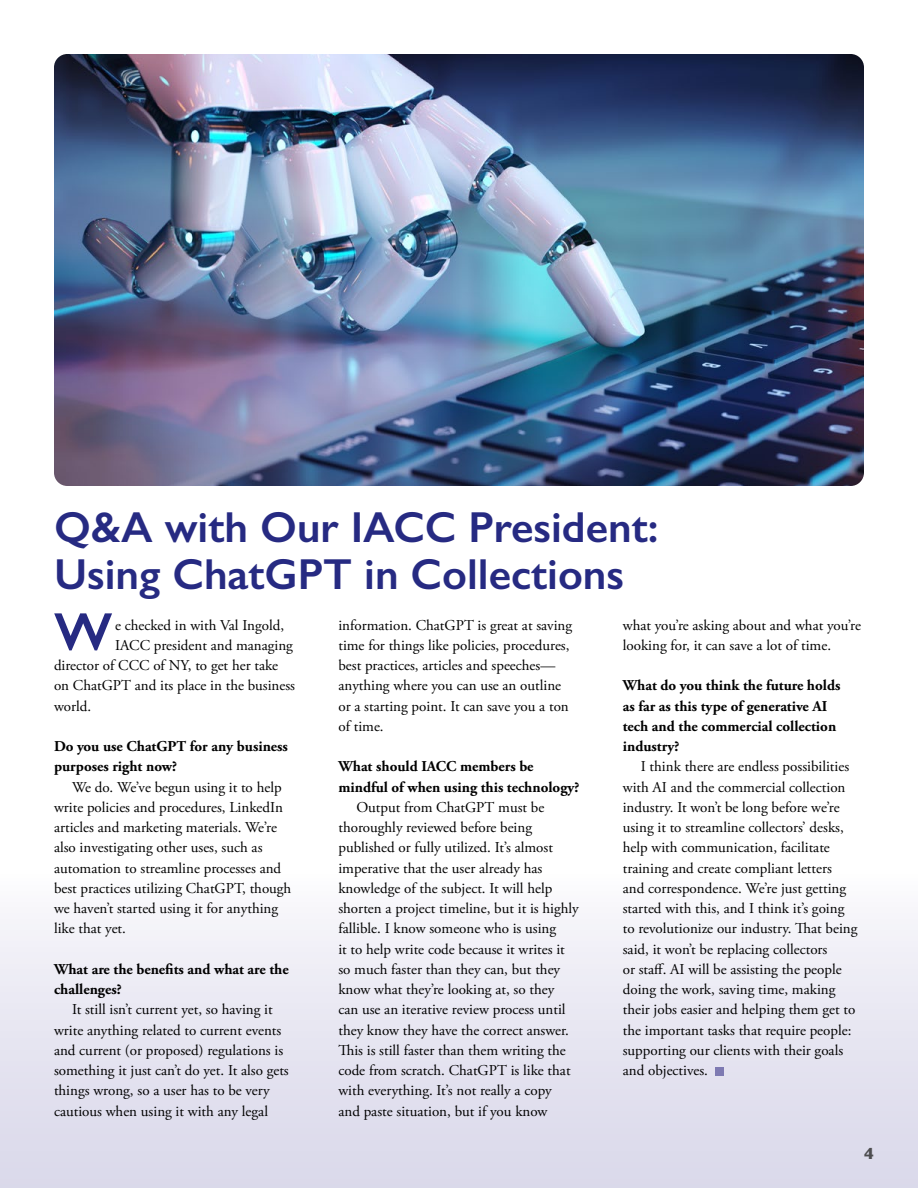
<style>
.page{position:relative;width:918px;height:1188px;background:#fff}
.page>*{position:absolute;margin:0;border:0;box-sizing:border-box;transform-origin:0 0}
.Body_P1{font:600 53.55px "Gill Sans";color:#262a82}
.Headline{font:600 43.5px/46.5px "Gill Sans";color:#262a82}
.t1{font:700 16.5px "Gill Sans";color:#4d4d4f}
.Body{font:15px/20.2px "Adobe Garamond Pro";color:#000}
.Body-2{font:700 15px/20.2px "Adobe Garamond Pro";color:#000}
.Body_P1-2{font:15px "Adobe Garamond Pro";color:#000}
</style>
<div class="page">
<div style="left:0;top:866px;width:918px;height:322px;background:linear-gradient(to bottom,#fbfbfd,#d8d6e9)"></div>
<img style="left:54px;top:54px;width:810px;height:432px">
<div style="left:716px;top:1067px;width:8px;height:8px;background:#7e7ab2"></div>
<p class="Headline" style="left:54px;top:504px;width:606px">Q&amp;A with Our IACC President:<br>Using ChatGPT in Collections</p>
<p class="Body" style="left:338px;top:615px;width:235px">information. ChatGPT is great at saving time for things like policies, procedures, best practices, articles and speeches— anything where you can use an outline or a starting point. It can save you a ton of time.</p>
<p class="Body-2" style="left:338px;top:757px;width:243px">What should IACC members be mindful of when using this technology?</p>
<p class="Body" style="left:338px;top:798px;width:242px;text-indent:18px">Output from ChatGPT must be thoroughly reviewed before being published or fully utilized. It’s almost imperative that the user already has knowledge of the subject. It will help shorten a project timeline, but it is highly fallible. I know someone who is using<br>it to help write code because it writes it so much faster than they can, but they know what they’re looking at, so they<br>can use an iterative review process until they know they have the correct answer.<br>This is still faster than them writing the code from scratch. ChatGPT is like that with everything. It’s not really a copy<br>and paste situation, but if you know</p>
<p class="Body_P1" style="left:54px;top:599px;width:60px">W</p>
<p class="Body_P1-2" style="left:115px;top:616px;width:171px">e checked in with Val Ingold,</p>
<p class="Body" style="left:623px;top:615px;width:240px">what you’re asking about and what you’re looking for, it can save a lot of time.</p>
<p class="Body-2" style="left:623px;top:676px;width:219px">What do you think the future holds as far as this type of generative AI tech and the commercial collection industry?</p>
<p class="Body" style="left:623px;top:757px;width:236px;text-indent:18px">I think there are endless possibilities with AI and the commercial collection industry. It won’t be long before we’re using it to streamline collectors’ desks, help with communication, facilitate training and create compliant letters<br>and correspondence. We’re just getting started with this, and I think it’s going to revolutionize our industry. That being said, it won’t be replacing collectors<br>or staff. AI will be assisting the people doing the work, saving time, making their jobs easier and helping them get to the important tasks that require people: supporting our clients with their goals and objectives.</p>
<p class="Body_P1-2" style="left:115px;top:636px;width:179px">IACC president and managing</p>
<p class="Body_P1-2" style="left:54px;top:656px;width:226px">director of CCC of NY, to get her take</p>
<p class="Body_P1-2" style="left:54px;top:677px;width:243px">on ChatGPT and its place in the business</p>
<p class="Body_P1-2" style="left:54px;top:697px;width:39px">world.</p>
<p class="Body-2" style="left:54px;top:737px;width:235px">Do you use ChatGPT for any business purposes right now?</p>
<p class="Body" style="left:54px;top:777px;width:239px;text-indent:18px">We do. We’ve begun using it to help write policies and procedures, LinkedIn articles and marketing materials. We’re also investigating other uses, such as automation to streamline processes and best practices utilizing ChatGPT, though we haven’t started using it for anything like that yet.</p>
<p class="Body-2" style="left:54px;top:959px;width:236px">What are the benefits and what are the challenges?</p>
<p class="Body" style="left:54px;top:1000px;width:236px;text-indent:18px">It still isn’t current yet, so having it write anything related to current events and current (or proposed) regulations is something it just can’t do yet. It also gets things wrong, so a user has to be very cautious when using it with any legal</p>
<p class="t1" style="left:864px;top:1140px;width:11px">4</p>
</div>
